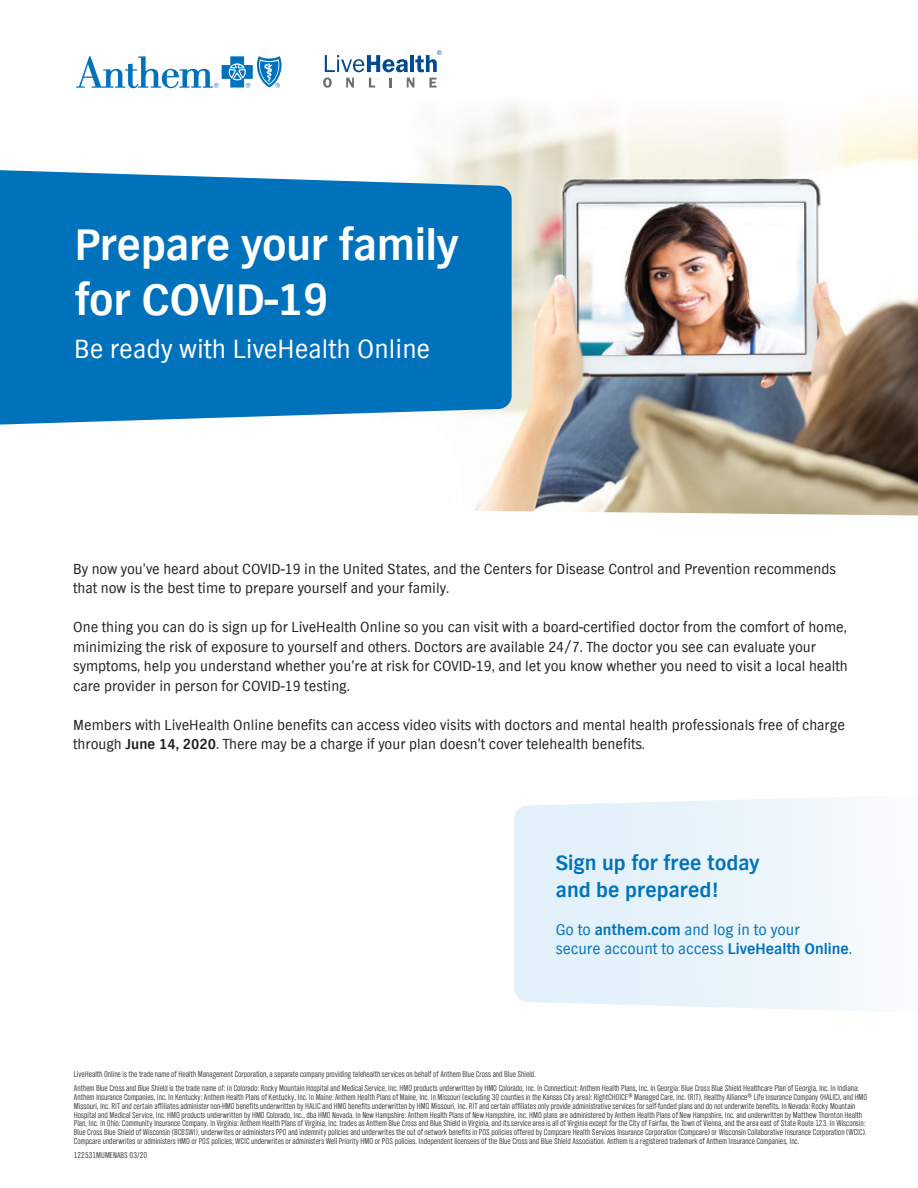
<style>
.page{position:relative;width:918px;height:1188px;background:#fff}
.page>*{position:absolute;margin:0;border:0;box-sizing:border-box;transform-origin:0 0}
.t1{font:700 46.65px/54.3px "TV Nord EF";letter-spacing:-.01em;color:#fff}
.t2{font:27.15px "TV Nord EF";color:#fff}
.t3{font:700 21.9px/27.6px "TV Nord EF";color:#0072bc}
.t4{font:16.05px/18.9px "TV Nord EF";color:#0072bc}
.t5{font:15px/19.5px "TV Nord EF";color:#231f20}
.t6{font:300 8.7px/8.7px "TV Nord Cond EF";color:#231f20}
.s1{font-weight:700}
</style>
<div class="page">
<svg style="left:514px;top:797px;width:350px;height:214px;fill:#e8f3fb"></svg>
<svg style="left:76px;top:56px;width:206px;height:32px"></svg>
<img style="left:422px;top:103px;width:496px;height:412px">
<svg style="left:0;top:169px;width:512px;height:256px;fill:#0072bc"></svg>
<svg style="left:323px;top:50px;width:119px;height:38px"></svg>
<h1 class="t1" style="left:75px;top:219px;width:385px">Prepare your family for COVID-19</h1>
<h2 class="t2" style="left:74px;top:334px;width:358px">Be ready with LiveHealth Online</h2>
<h3 class="t5" style="left:73px;top:559px;width:764px">By now you’ve heard about COVID-19 in the United States, and the Centers for Disease Control and Prevention recommends that now is the best time to prepare yourself and your family.</h3>
<p class="t5" style="left:73px;top:618px;width:776px">One thing you can do is sign up for LiveHealth Online so you can visit with a board-certified doctor from the comfort of home, minimizing the risk of exposure to yourself and others. Doctors are available 24/7. The doctor you see can evaluate your symptoms, help you understand whether you’re at risk for COVID-19, and let you know whether you need to visit a local health care provider in person for COVID-19 testing.</p>
<h3 class="t5" style="left:73px;top:715px;width:773px">Members with LiveHealth Online benefits can access video visits with doctors and mental health professionals free of charge through <span class="s1">June 14, 2020</span>. There may be a charge if your plan doesn’t cover telehealth benefits.</h3>
<h3 class="t3" style="left:556px;top:849px;width:205px">Sign up for free today and be prepared!</h3>
<h3 class="t4" style="left:556px;top:921px;width:298px">Go to <span class="s1">anthem.com</span> and log in to your<br>secure account to access <span class="s1">LiveHealth Online</span>.</h3>
<p class="t6" style="left:74px;top:1067px;width:786px;line-height:14px">LiveHealth Online is the trade name of Health Management Corporation, a separate company providing telehealth services on behalf of Anthem Blue Cross and Blue Shield.<br>Anthem Blue Cross and Blue Shield is the trade name of: In Colorado: Rocky Mountain Hospital and Medical Service, Inc. HMO products underwritten by HMO Colorado, Inc. In Connecticut: Anthem Health Plans, Inc. In Georgia: Blue Cross Blue Shield Healthcare Plan of Georgia, Inc. In Indiana:</p>
<p class="t6" style="left:74px;top:1093px;width:795px">Anthem Insurance Companies, Inc. In Kentucky: Anthem Health Plans of Kentucky, Inc. In Maine: Anthem Health Plans of Maine, Inc. In Missouri (excluding 30 counties in the Kansas City area): RightCHOICE® Managed Care, Inc. (RIT), Healthy Alliance® Life Insurance Company (HALIC), and HMO Missouri, Inc. RIT and certain affiliates administer non-HMO benefits underwritten by HALIC and HMO benefits underwritten by HMO Missouri, Inc. RIT and certain affiliates only provide administrative services for self-funded plans and do not underwrite benefits. In Nevada: Rocky Mountain Hospital and Medical Service, Inc. HMO products underwritten by HMO Colorado, Inc., dba HMO Nevada. In New Hampshire: Anthem Health Plans of New Hampshire, Inc. HMO plans are administered by Anthem Health Plans of New Hampshire, Inc. and underwritten by Matthew Thornton Health Plan, Inc. In Ohio: Community Insurance Company. In Virginia: Anthem Health Plans of Virginia, Inc. trades as Anthem Blue Cross and Blue Shield in Virginia, and its service area is all of Virginia except for the City of Fairfax, the Town of Vienna, and the area east of State Route 123. In Wisconsin:<br>Blue Cross Blue Shield of Wisconsin (BCBSWI), underwrites or administers PPO and indemnity policies and underwrites the out of network benefits in POS policies offered by Compcare Health Services Insurance Corporation (Compcare) or Wisconsin Collaborative Insurance Corporation (WCIC).<br>Compcare underwrites or administers HMO or POS policies; WCIC underwrites or administers Well Priority HMO or POS policies. Independent licensees of the Blue Cross and Blue Shield Association. Anthem is a registered trademark of Anthem Insurance Companies, Inc.</p>
<p class="t6" style="left:74px;top:1151px;width:75px">122531MUMENABS 03/20</p>
</div>
